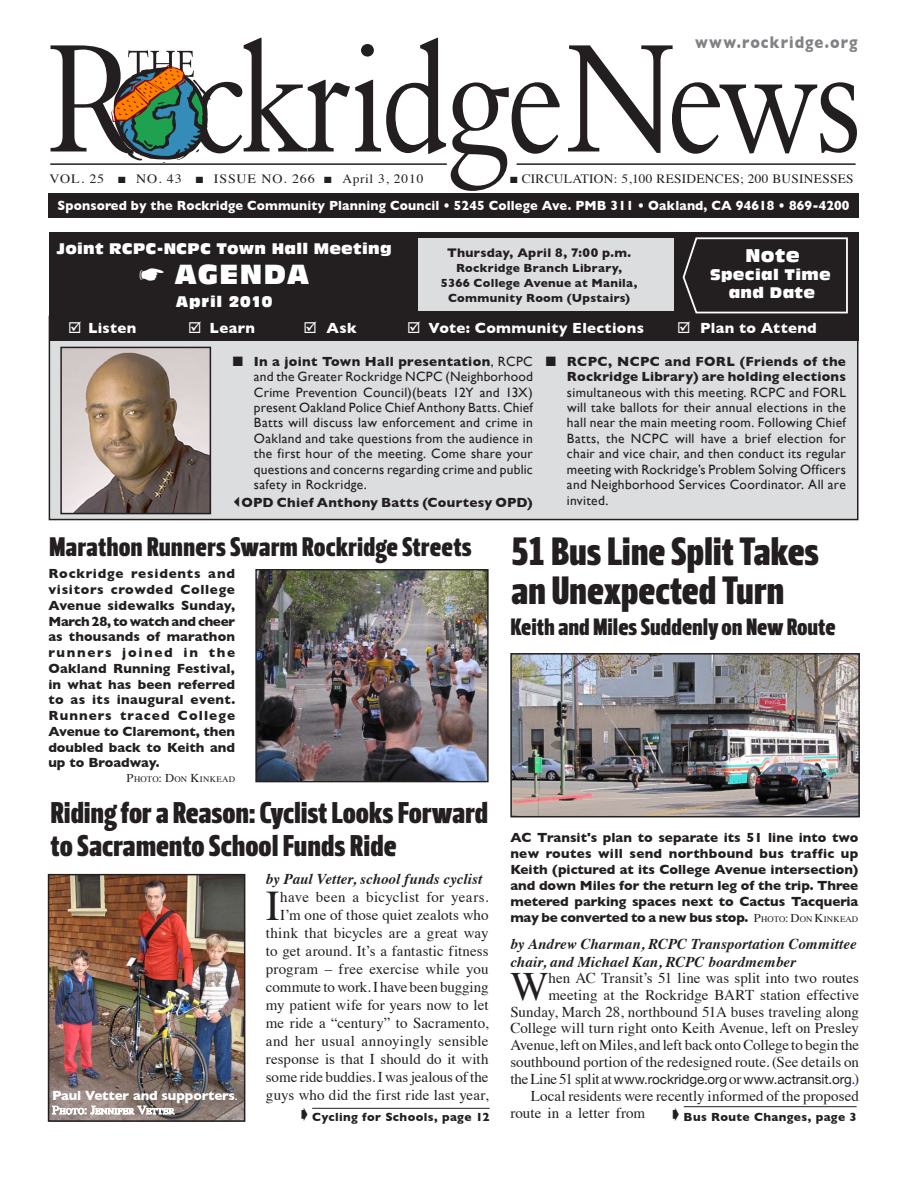
<style>
.page{position:relative;width:918px;height:1188px;background:#fff}
.page>*{position:absolute;margin:0;border:0;box-sizing:border-box;transform-origin:0 0}
.t1{font:42.15px "Times";color:#231f20}
.t2{font:40.35px "Times";color:#231f20}
.t3{font:39.3px/39px "Leitura Headline Sans";letter-spacing:-.005em;color:#231f20}
.t4{font:30px/33px "Leitura Headline Sans";letter-spacing:-.005em;color:#231f20}
.t5{font:27px "Antique Olive Compact";letter-spacing:.05em;color:#fff}
.t6{font:26.85px "Leitura Headline Sans";letter-spacing:.005em;color:#231f20}
.t7{font:23.7px "Leitura Headline Sans";letter-spacing:-.005em;color:#231f20}
.t8{font:18px "Antique Olive Compact";color:#fff}
.t9{font:700 17.25px "Gill Sans";letter-spacing:.07em;color:#808285;scale:.87 1}
.t10{font:15px/18px "Times";letter-spacing:.005em;color:#231f20;text-align:right}
.t11{font:italic 700 15px/18px "Times";letter-spacing:.005em;color:#231f20}
.t12{font:700 15px "Gill Sans";letter-spacing:.02em;color:#fff}
.t13{font:15px/18px "Antique Olive Compact";letter-spacing:.025em;color:#fff;text-align:center}
.t14{font:15px "Antique Olive Compact";letter-spacing:.05em;color:#fff}
.t15{font:13.5px/15.5px "Gill Sans";letter-spacing:.02em;color:#231f20;text-align:justify}
.t16{font:700 13.5px/15.8px "Gill Sans";color:#231f20;text-align:justify}
.t17{font:700 13.5px/15.5px "Gill Sans";letter-spacing:.02em;color:#231f20;text-align:right}
.t18{font:700 13.5px "Gill Sans";letter-spacing:.01em;color:#fff;scale:.95 1}
.t19{font:13.5px "Helvetica Neue";letter-spacing:-.005em;color:#231f20}
.t20{font:700 13.5px "Gill Sans";letter-spacing:-.01em;color:#fff}
.t21{font:12.75px "Times";letter-spacing:.02em;color:#231f20;scale:1.05 1}
.t22{font:12.75px "Times";letter-spacing:.05em;color:#231f20;scale:1.05 1}
.t23{font:700 12.75px "Gill Sans";letter-spacing:.025em;color:#231f20}
.t24{font:12.75px "Times";letter-spacing:.05em;color:#231f20;scale:1.1 1}
.t25{font:700 12px/15px "Gill Sans";letter-spacing:.025em;color:#231f20;text-align:center}
.t26{font:8.4px "Times";letter-spacing:.02em;color:#231f20;scale:1.05 1}
.s1{font-weight:700}
.s2{font-size:12px}
.s3{font-family:"Times";font-weight:400;font-size:12px}
.s4{font-family:"Times";font-weight:400;font-size:8.4px}
.s5{font-family:"Times";font-size:15px}
.s6{font-family:"Times";font-size:15px;color:#00f}
.s7{font-weight:400}
</style>
<div class="page">
<svg style="left:568px;top:45px;width:289px;height:109px"></svg>
<hr style="left:517px;top:163px;width:339px;height:2px;background:#231f20">
<hr style="left:50px;top:163px;width:397px;height:2px;background:#231f20">
<img style="left:51px;top:877px;width:191px;height:242px">
<div style="left:48px;top:874px;width:197px;height:248px;border:2px solid #231f20"></div>
<img style="left:257px;top:571px;width:230px;height:209px">
<div style="left:255px;top:569px;width:234px;height:213px;border:1px solid #231f20"></div>
<img style="left:513px;top:656px;width:344px;height:158px">
<div style="left:510px;top:653px;width:350px;height:164px;border:2px solid #231f20"></div>
<div style="left:49px;top:316px;width:809px;height:204px;background:#dcdddf"></div>
<div style="left:49px;top:316px;width:809px;height:204px;border:2px solid #231f20"></div>
<div style="left:49px;top:232px;width:810px;height:109px;background:#231f20"></div>
<div style="left:691px;top:30px;width:166px;height:25px;background:#fff"></div>
<div style="left:49px;top:194px;width:810px;height:24px;background:#231f20"></div>
<hr style="left:684px;top:1106px;width:173px;height:1px;background:#231f20">
<hr style="left:312px;top:1108px;width:178px;height:1px;background:#231f20">
<div style="left:418px;top:239px;width:256px;height:72px;background:#dcdddf"></div>
<svg style="left:682px;top:237px;width:166px;height:77px"></svg>
<svg style="left:52px;top:1106px;width:123px;height:8px"></svg>
<img style="left:63px;top:350px;width:145px;height:161px">
<div style="left:60px;top:347px;width:151px;height:167px;border:2px solid #231f20"></div>
<svg style="left:51px;top:38px;width:509px;height:153px"></svg>
<p class="t9" style="left:695px;top:32px;width:188px">www.rockridge.org</p>
<p class="t24" style="left:49px;top:167px;width:51px">VOL. 25</p>
<p class="t24" style="left:136px;top:167px;width:43px">NO. 43</p>
<p class="t24" style="left:214px;top:167px;width:93px">ISSUE NO. 266</p>
<p class="t22" style="left:342px;top:167px;width:79px">April 3, 2010</p>
<p class="t21" style="left:522px;top:167px;width:176px">CIRCULATION: 5,100 Residences</p>
<p class="t22" style="left:740px;top:167px;width:48px">; 200 Businesses</p>
<p class="t18" style="left:57px;top:198px;width:835px">Sponsored by the Rockridge Community Planning Council • 5245 College Ave. PMB 311 • Oakland, CA 94618 • 869-4200</p>
<p class="t13" style="left:57px;top:239px;width:337px">Joint RCPC-NCPC Town Hall Meeting</p>
<h3 class="t5" style="left:139px;top:258px;width:172px">☛ AGENDA</h3>
<p class="t14" style="left:176px;top:292px;width:98px">April 2010</p>
<p class="t23" style="left:447px;top:245px;width:186px">Thursday, April 8, 7:00 p.m.</p>
<p class="t25" style="left:441px;top:260px;width:198px">Rockridge Branch Library,<br>5366 College Avenue at Manila,<br>Community Room (Upstairs)</p>
<p class="t8" style="left:746px;top:244px;width:56px">Note</p>
<p class="t13" style="left:710px;top:264px;width:122px">Special Time and Date</p>
<p class="t12" style="left:68px;top:319px;width:70px">☑ Listen</p>
<p class="t12" style="left:188px;top:319px;width:68px">☑ Learn</p>
<p class="t12" style="left:304px;top:319px;width:55px">☑ Ask</p>
<p class="t12" style="left:407px;top:319px;width:238px">☑ Vote: Community Elections</p>
<p class="t12" style="left:677px;top:319px;width:141px">☑ Plan to Attend</p>
<p class="t15" style="left:254px;top:353px;width:281px;text-indent:-21px">■ <span class="s1">In a joint Town Hall presentation</span>, RCPC and the Greater Rockridge NCPC (Neighborhood Crime Prevention Council)(beats 12Y and 13X) present Oakland Police Chief Anthony Batts. Chief Batts will discuss law enforcement and crime in Oakland and take questions from the audience in the first hour of the meeting. Come share your questions and concerns regarding crime and public safety in Rockridge.</p>
<p class="t17" style="left:241px;top:494px;width:293px">OPD Chief Anthony Batts (Courtesy OPD)</p>
<p class="t17" style="left:546px;top:353px;width:302px">■ RCPC, NCPC and FORL (Friends of the<br>Rockridge Library) are holding elections</p>
<p class="t15" style="left:567px;top:384px;width:281px">simultaneous with this meeting. RCPC and FORL will take ballots for their annual elections in the hall near the main meeting room. Following Chief Batts, the NCPC will have a brief election for chair and vice chair, and then conduct its regular meeting with Rockridge’s Problem Solving Officers and Neighborhood Services Coordinator. All are invited.</p>
<h3 class="t6" style="left:49px;top:531px;width:424px">Marathon Runners Swarm Rockridge Streets</h3>
<p class="t16" style="left:48px;top:566px;width:188px">Rockridge residents and visitors crowded College Avenue sidewalks Sunday, March 28, to watch and cheer as thousands of marathon runners joined in the Oakland Running Festival, in what has been referred to as its inaugural event.<br>Runners traced College Avenue to Claremont, then doubled back to Keith and up to Broadway.</p>
<p class="t26" style="left:127px;top:771px;width:104px"><span class="s2">P</span>HOTO<span class="s2">: D</span>ON <span class="s2">K</span>INKEAD</p>
<h3 class="t3" style="left:511px;top:532px;width:310px">51 Bus Line Split Takes an Unexpected Turn</h3>
<h3 class="t7" style="left:510px;top:613px;width:327px">Keith and Miles Suddenly on New Route</h3>
<h3 class="t4" style="left:51px;top:797px;width:439px">Riding for a Reason: Cyclist Looks Forward to Sacramento School Funds Ride</h3>
<p class="t16" style="left:510px;top:829px;width:350px">AC Transit's plan to separate its 51 line into two new routes will send northbound bus traffic up Keith (pictured at its College Avenue intersection) and down Miles for the return leg of the trip. Three metered parking spaces next to Cactus Tacqueria may be converted to a new bus stop. <span class="s3">P</span><span class="s4">HOTO</span><span class="s3">: D</span><span class="s4">ON</span> <span class="s3">K</span><span class="s4">INKEAD</span></p>
<p class="t11" style="left:266px;top:869px;width:218px">by Paul Vetter, school funds cyclist</p>
<h1 class="t1" style="left:266px;top:866px;width:16px">I</h1>
<p class="t10" style="left:266px;top:887px;width:224px">have been a bicyclist for years.<br>I’m one of those quiet zealots who think that bicycles are a great way to get around. It’s a fantastic fitness program – free exercise while you commute to work. I have been bugging my patient wife for years now to let me ride a “century” to Sacramento, and her usual annoyingly sensible response is that I should do it with some ride buddies. I was jealous of the guys who did the first ride last year,</p>
<p class="t11" style="left:510px;top:933px;width:348px">by Andrew Charman, RCPC Transportation Committee chair, and Michael Kan, RCPC boardmember</p>
<h2 class="t2" style="left:510px;top:949px;width:40px">W</h2>
<p class="t10" style="left:510px;top:969px;width:350px;line-height:16.8px">hen AC Transit’s 51 line was split into two routes meeting at the Rockridge BART station effective Sunday, March 28, northbound 51A buses traveling along College will turn right onto Keith Avenue, left on Presley Avenue, left on Miles, and left back onto College to begin the southbound portion of the redesigned route. (See details on</p>
<p class="t19" style="left:510px;top:1071px;width:350px"><span class="s5">the Line 51 split at</span> www.rockridge.org <span class="s5">or</span> www.actransit.org<span class="s6">.</span><span class="s5">)</span></p>
<p class="t10" style="left:510px;top:1086px;width:350px;line-height:17px;text-align:left;text-indent:20px">Local residents were recently informed of the proposed route in a letter from</p>
<p class="t20" style="left:52px;top:1087px;width:187px">Paul Vetter and supporters<span class="s7">.</span></p>
<p class="t25" style="left:312px;top:1109px;width:179px">Cycling for Schools, page 12</p>
<p class="t25" style="left:684px;top:1109px;width:175px">Bus Route Changes, page 3</p>
</div>
